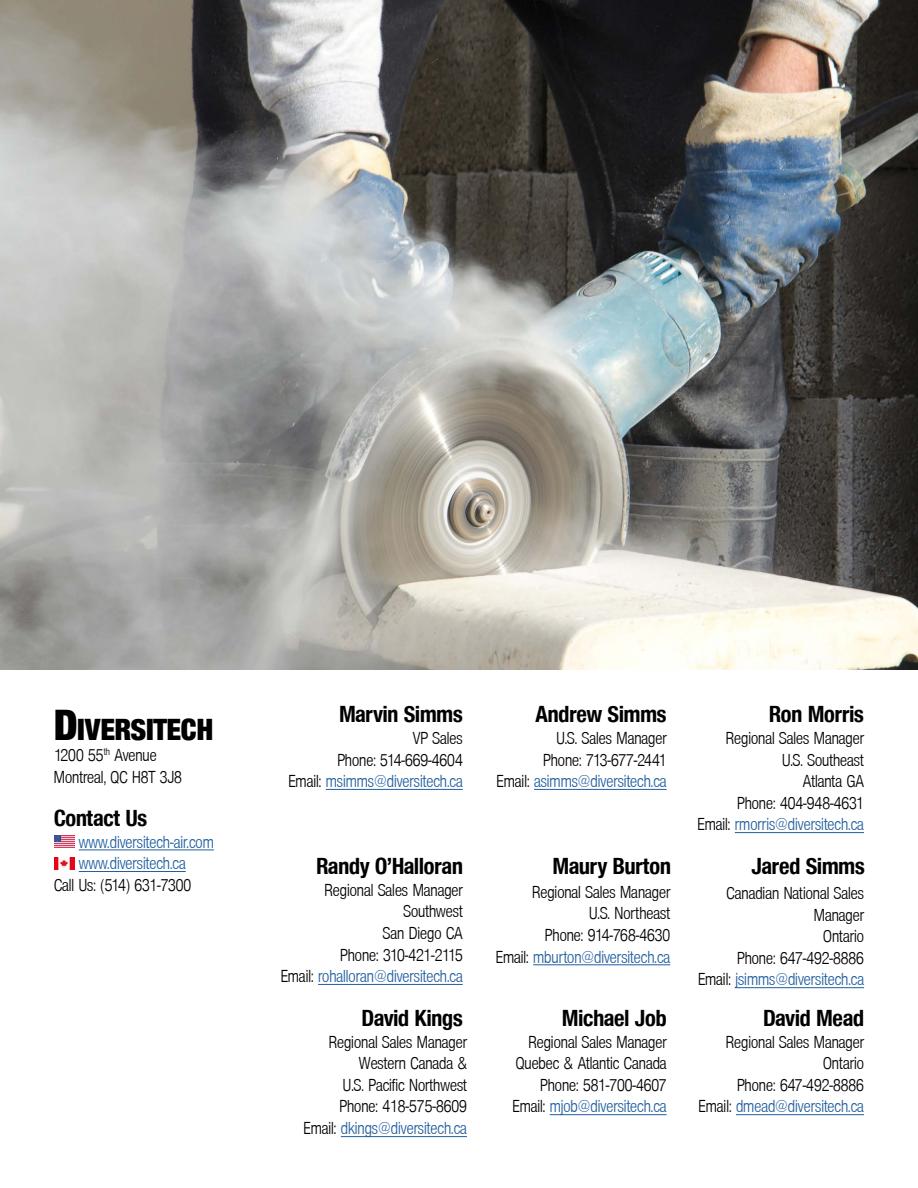
<style>
.page{position:relative;width:918px;height:1188px;background:#fff}
.page>*{position:absolute;margin:0;border:0;box-sizing:border-box;transform-origin:0 0}
.t1{font:31.5px "Nimbus San Nov D Blac Cond";color:#000}
.t2{font:700 condensed 24px "Nimbus San Nov D";color:#000}
.t3{font:condensed 18px/21.6px "Nimbus San Nov D";color:#000;text-align:right}
.t4{font:condensed 18px/21.6px "Nimbus San Nov D";color:#215e9e}
.s1{font-size:45px}
.s2{color:#215e9e}
</style>
<div class="page">
<img style="left:0;top:0;width:918px;height:670px">
<hr style="left:735px;top:987px;width:129px;height:1px;background:#215e9e">
<hr style="left:736px;top:1114px;width:128px;height:1px;background:#215e9e">
<hr style="left:341px;top:1136px;width:126px;height:1px;background:#215e9e">
<hr style="left:550px;top:1114px;width:117px;height:1px;background:#215e9e">
<hr style="left:326px;top:789px;width:137px;height:1px;background:#215e9e">
<hr style="left:735px;top:832px;width:129px;height:1px;background:#215e9e">
<hr style="left:534px;top:789px;width:133px;height:1px;background:#215e9e">
<hr style="left:318px;top:984px;width:145px;height:1px;background:#215e9e">
<hr style="left:533px;top:964px;width:137px;height:1px;background:#215e9e">
<hr style="left:79px;top:850px;width:135px;height:1px;background:#215e9e">
<hr style="left:79px;top:871px;width:107px;height:1px;background:#215e9e">
<img style="left:54px;top:835px;width:21px;height:13px">
<img style="left:54px;top:857px;width:20px;height:12px">
<h1 class="t1" style="left:54px;top:710px;width:161px"><span class="s1">D</span>IVERSITECH</h1>
<p class="t3" style="left:54px;top:745px;width:129px;text-align:left">1200 55<sup>th</sup> Avenue<br>Montreal, QC H8T 3J8</p>
<h2 class="t2" style="left:54px;top:804px;width:95px">Contact Us</h2>
<p class="t4" style="left:79px;top:831px;width:137px">www.diversitech-air.com www.diversitech.ca</p>
<p class="t3" style="left:54px;top:875px;width:139px">Call Us: (514) 631-7300</p>
<h2 class="t2" style="left:339px;top:700px;width:125px">Marvin Simms</h2>
<p class="t3" style="left:288px;top:728px;width:176px">VP Sales<br>Phone: 514-669-4604<br>Email: <span class="s2">msimms@diversitech.ca</span></p>
<h2 class="t2" style="left:316px;top:852px;width:148px">Randy O’Halloran</h2>
<p class="t3" style="left:281px;top:879px;width:184px">Regional Sales Manager<br>Southwest<br>San Diego CA<br>Phone: 310-421-2115<br>Email: <span class="s2">rohalloran@diversitech.ca</span></p>
<h2 class="t2" style="left:362px;top:1004px;width:102px">David Kings</h2>
<p class="t3" style="left:304px;top:1031px;width:165px">Regional Sales Manager<br>Western Canada &amp;<br>U.S. Pacific Northwest<br>Phone: 418-575-8609<br>Email: <span class="s2">dkings@diversitech.ca</span></p>
<h2 class="t2" style="left:535px;top:700px;width:133px">Andrew Simms</h2>
<p class="t3" style="left:497px;top:728px;width:172px">U.S. Sales Manager<br>Phone: 713-677-2441<br>Email: <span class="s2">asimms@diversitech.ca</span></p>
<h2 class="t2" style="left:553px;top:852px;width:120px">Maury Burton</h2>
<p class="t3" style="left:496px;top:881px;width:176px">Regional Sales Manager<br>U.S. Northeast<br>Phone: 914-768-4630<br>Email: <span class="s2">mburton@diversitech.ca</span></p>
<h2 class="t2" style="left:562px;top:1004px;width:106px">Michael Job</h2>
<p class="t3" style="left:512px;top:1031px;width:156px">Regional Sales Manager<br>Quebec &amp; Atlantic Canada<br>Phone: 581-700-4607<br>Email: <span class="s2">mjob@diversitech.ca</span></p>
<h2 class="t2" style="left:769px;top:700px;width:96px">Ron Morris</h2>
<p class="t3" style="left:697px;top:728px;width:168px">Regional Sales Manager<br>U.S. Southeast<br>Atlanta GA<br>Phone: 404-948-4631<br>Email: <span class="s2">rmorris@diversitech.ca</span></p>
<h2 class="t2" style="left:752px;top:852px;width:114px">Jared Simms</h2>
<p class="t3" style="left:698px;top:883px;width:168px">Canadian National Sales<br>Manager<br>Ontario<br>Phone: 647-492-8886<br>Email: <span class="s2">jsimms@diversitech.ca</span></p>
<h2 class="t2" style="left:763px;top:1004px;width:102px">David Mead</h2>
<p class="t3" style="left:699px;top:1031px;width:167px">Regional Sales Manager<br>Ontario<br>Phone: 647-492-8886<br>Email: <span class="s2">dmead@diversitech.ca</span></p>
</div>
